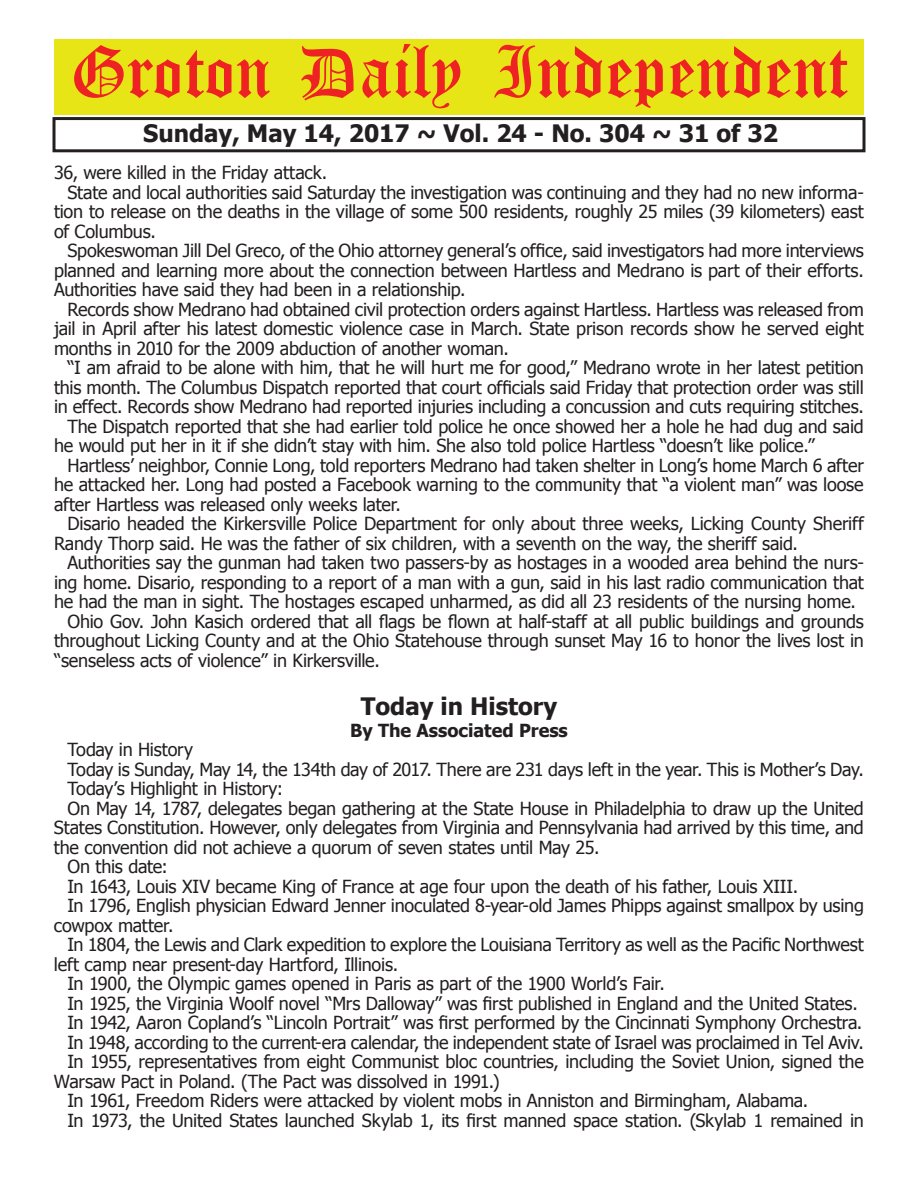
<style>
.page{position:relative;width:918px;height:1188px;background:#fff}
.page>*{position:absolute;margin:0;border:0;box-sizing:border-box;transform-origin:0 0}
.t1{font:54px "Old English Five";color:#ee2123}
.t2{font:700 24px "Tahoma";color:#231f20}
.t3{font:18px "Tahoma";letter-spacing:-.015em;color:#231f20}
.t4{font:700 18px "Tahoma";color:#231f20}
</style>
<div class="page">
<div style="left:52px;top:117px;width:814px;height:35px;border:3px solid #231f20"></div>
<div style="left:54px;top:40px;width:810px;height:75px;background:#e7e515"></div>
<h1 class="t1" style="left:70px;top:47px;width:779px">Groton Daily Independent</h1>
<h2 class="t2" style="left:143px;top:116px;width:636px">Sunday, May 14, 2017 ~ Vol. 24 - No. 304 ~ 31 of 32</h2>
<p class="t3" style="left:54px;top:161px;width:275px">36, were killed in the Friday attack.</p>
<p class="t3" style="left:68px;top:180px;width:798px">State and local authorities said Saturday the investigation was continuing and they had no new informa-</p>
<p class="t3" style="left:54px;top:200px;width:811px">tion to release on the deaths in the village of some 500 residents, roughly 25 miles (39 kilometers) east</p>
<p class="t3" style="left:54px;top:219px;width:104px">of Columbus.</p>
<p class="t3" style="left:68px;top:239px;width:798px">Spokeswoman Jill Del Greco, of the Ohio attorney general’s office, said investigators had more interviews</p>
<p class="t3" style="left:54px;top:258px;width:811px">planned and learning more about the connection between Hartless and Medrano is part of their efforts.</p>
<p class="t3" style="left:54px;top:278px;width:413px">Authorities have said they had been in a relationship.</p>
<p class="t3" style="left:68px;top:297px;width:798px">Records show Medrano had obtained civil protection orders against Hartless. Hartless was released from</p>
<p class="t3" style="left:54px;top:317px;width:811px">jail in April after his latest domestic violence case in March. State prison records show he served eight</p>
<p class="t3" style="left:54px;top:336px;width:456px">months in 2010 for the 2009 abduction of another woman.</p>
<p class="t3" style="left:68px;top:356px;width:798px">“I am afraid to be alone with him, that he will hurt me for good,” Medrano wrote in her latest petition</p>
<p class="t3" style="left:54px;top:375px;width:811px">this month. The Columbus Dispatch reported that court officials said Friday that protection order was still</p>
<p class="t3" style="left:54px;top:395px;width:811px">in effect. Records show Medrano had reported injuries including a concussion and cuts requiring stitches.</p>
<p class="t3" style="left:68px;top:414px;width:798px">The Dispatch reported that she had earlier told police he once showed her a hole he had dug and said</p>
<p class="t3" style="left:54px;top:434px;width:762px">he would put her in it if she didn’t stay with him. She also told police Hartless “doesn’t like police.”</p>
<p class="t3" style="left:68px;top:453px;width:798px">Hartless’ neighbor, Connie Long, told reporters Medrano had taken shelter in Long’s home March 6 after</p>
<p class="t3" style="left:54px;top:473px;width:811px">he attacked her. Long had posted a Facebook warning to the community that “a violent man” was loose</p>
<p class="t3" style="left:54px;top:492px;width:348px">after Hartless was released only weeks later.</p>
<p class="t3" style="left:68px;top:512px;width:798px">Disario headed the Kirkersville Police Department for only about three weeks, Licking County Sheriff</p>
<p class="t3" style="left:54px;top:531px;width:745px">Randy Thorp said. He was the father of six children, with a seventh on the way, the sheriff said.</p>
<p class="t3" style="left:68px;top:551px;width:798px">Authorities say the gunman had taken two passers-by as hostages in a wooded area behind the nurs-</p>
<p class="t3" style="left:54px;top:570px;width:811px">ing home. Disario, responding to a report of a man with a gun, said in his last radio communication that</p>
<p class="t3" style="left:54px;top:590px;width:803px">he had the man in sight. The hostages escaped unharmed, as did all 23 residents of the nursing home.</p>
<p class="t3" style="left:68px;top:609px;width:798px">Ohio Gov. John Kasich ordered that all flags be flown at half-staff at all public buildings and grounds</p>
<p class="t3" style="left:54px;top:629px;width:811px">throughout Licking County and at the Ohio Statehouse through sunset May 16 to honor the lives lost in</p>
<p class="t3" style="left:54px;top:648px;width:327px">“senseless acts of violence” in Kirkersville.</p>
<h2 class="t2" style="left:361px;top:690px;width:198px">Today in History</h2>
<p class="t4" style="left:350px;top:718px;width:219px">By The Associated Press</p>
<p class="t3" style="left:67px;top:738px;width:127px">Today in History</p>
<p class="t3" style="left:67px;top:757px;width:798px">Today is Sunday, May 14, the 134th day of 2017. There are 231 days left in the year. This is Mother’s Day.</p>
<p class="t3" style="left:67px;top:777px;width:217px">Today’s Highlight in History:</p>
<p class="t3" style="left:67px;top:796px;width:798px">On May 14, 1787, delegates began gathering at the State House in Philadelphia to draw up the United</p>
<p class="t3" style="left:54px;top:816px;width:811px">States Constitution. However, only delegates from Virginia and Pennsylvania had arrived by this time, and</p>
<p class="t3" style="left:54px;top:835px;width:547px">the convention did not achieve a quorum of seven states until May 25.</p>
<p class="t3" style="left:67px;top:855px;width:102px">On this date:</p>
<p class="t3" style="left:67px;top:874px;width:732px">In 1643, Louis XIV became King of France at age four upon the death of his father, Louis XIII.</p>
<p class="t3" style="left:67px;top:894px;width:798px">In 1796, English physician Edward Jenner inoculated 8-year-old James Phipps against smallpox by using</p>
<p class="t3" style="left:54px;top:913px;width:121px">cowpox matter.</p>
<p class="t3" style="left:67px;top:933px;width:798px">In 1804, the Lewis and Clark expedition to explore the Louisiana Territory as well as the Pacific Northwest</p>
<p class="t3" style="left:54px;top:952px;width:346px">left camp near present-day Hartford, Illinois.</p>
<p class="t3" style="left:67px;top:972px;width:599px">In 1900, the Olympic games opened in Paris as part of the 1900 World’s Fair.</p>
<p class="t3" style="left:67px;top:991px;width:792px">In 1925, the Virginia Woolf novel “Mrs Dalloway” was first published in England and the United States.</p>
<p class="t3" style="left:67px;top:1010px;width:796px">In 1942, Aaron Copland’s “Lincoln Portrait” was first performed by the Cincinnati Symphony Orchestra.</p>
<p class="t3" style="left:67px;top:1030px;width:798px">In 1948, according to the current-era calendar, the independent state of Israel was proclaimed in Tel Aviv.</p>
<p class="t3" style="left:67px;top:1049px;width:798px">In 1955, representatives from eight Communist bloc countries, including the Soviet Union, signed the</p>
<p class="t3" style="left:54px;top:1069px;width:447px">Warsaw Pact in Poland. (The Pact was dissolved in 1991.)</p>
<p class="t3" style="left:67px;top:1088px;width:742px">In 1961, Freedom Riders were attacked by violent mobs in Anniston and Birmingham, Alabama.</p>
<p class="t3" style="left:67px;top:1108px;width:798px">In 1973, the United States launched Skylab 1, its first manned space station. (Skylab 1 remained in</p>
</div>
